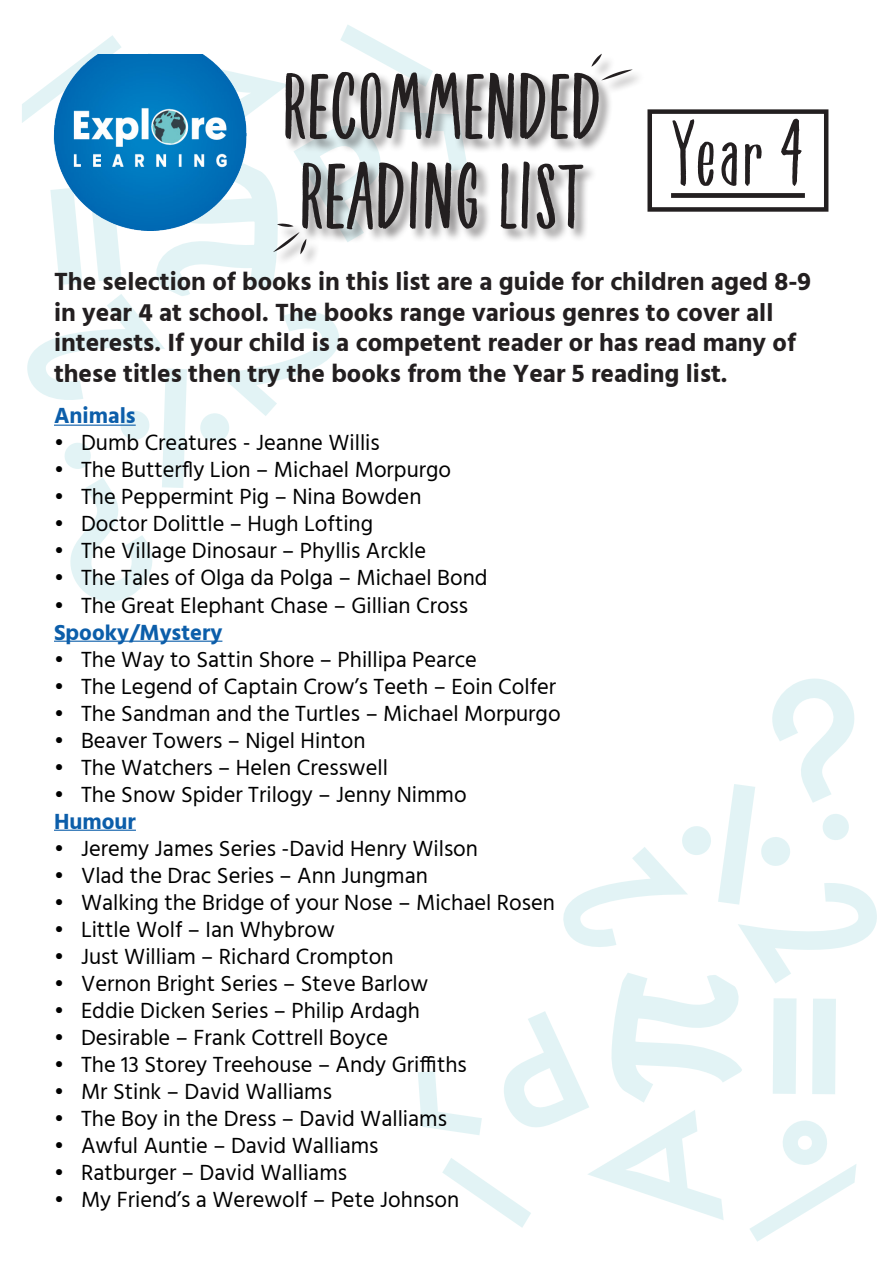
<style>
.page{position:relative;width:893px;height:1263px;background:#fff}
.page>*{position:absolute;margin:0;border:0;box-sizing:border-box;transform-origin:0 0}
.t1{font:97.2px/89.7px "Yard Sale";color:#231f20}
.t2{font:96px "Yard Sale";color:#231f20}
.t3{font:700 25.5px/30.6px "Hind";color:#231f20}
.t4{font:22.5px "Hind";color:#000}
.t5{font:700 22.5px "Hind";color:#0c5eaa}
</style>
<div class="page">
<svg style="left:418px;top:678px;width:459px;height:564px"></svg>
<div style="left:671px;top:193px;width:134px;height:5px;background:#231f20"></div>
<div style="left:647px;top:109px;width:181px;height:103px;border:4px solid #231f20"></div>
<hr style="left:54px;top:641px;width:168px;height:1px;background:#0c5eaa">
<hr style="left:54px;top:830px;width:82px;height:1px;background:#0c5eaa">
<div style="left:274px;top:54px;width:372px;height:214px;background:#231f20;opacity:.51"></div>
<svg style="left:591px;top:54px;width:42px;height:26px"></svg>
<svg style="left:22px;top:25px;width:446px;height:577px"></svg>
<img style="left:54px;top:54px;width:193px;height:177px">
<p class="t1" style="left:281px;top:65px;width:322px">RECOMMENDED<br>READING LIST</p>
<p class="t2" style="left:671px;top:102px;width:135px">Year 4</p>
<p class="t3" style="left:54px;top:266px;width:759px">The selection of books in this list are a guide for children aged 8-9 in year 4 at school. The books range various genres to cover all interests. If your child is a competent reader or has read many of these titles then try the books from the Year 5 reading list.</p>
<p class="t5" style="left:54px;top:402px;width:83px">Animals</p>
<p class="t4" style="left:54px;top:428px;width:327px">• Dumb Creatures - Jeanne Willis</p>
<p class="t4" style="left:54px;top:455px;width:399px">• The Butterfly Lion – Michael Morpurgo</p>
<p class="t4" style="left:54px;top:482px;width:369px">• The Peppermint Pig – Nina Bowden</p>
<p class="t4" style="left:54px;top:509px;width:321px">• Doctor Dolittle – Hugh Lofting</p>
<p class="t4" style="left:54px;top:536px;width:374px">• The Village Dinosaur – Phyllis Arckle</p>
<p class="t4" style="left:54px;top:563px;width:435px">• The Tales of Olga da Polga – Michael Bond</p>
<p class="t4" style="left:54px;top:590px;width:416px">• The Great Elephant Chase – Gillian Cross</p>
<p class="t5" style="left:54px;top:618px;width:170px">Spooky/Mystery</p>
<p class="t4" style="left:54px;top:644px;width:425px">• The Way to Sattin Shore – Phillipa Pearce</p>
<p class="t4" style="left:54px;top:671px;width:504px">• The Legend of Captain Crow’s Teeth – Eoin Colfer</p>
<p class="t4" style="left:54px;top:698px;width:508px">• The Sandman and the Turtles – Michael Morpurgo</p>
<p class="t4" style="left:54px;top:725px;width:313px">• Beaver Towers – Nigel Hinton</p>
<p class="t4" style="left:54px;top:752px;width:335px">• The Watchers – Helen Cresswell</p>
<p class="t4" style="left:54px;top:779px;width:414px">• The Snow Spider Trilogy – Jenny Nimmo</p>
<p class="t5" style="left:54px;top:807px;width:83px">Humour</p>
<p class="t4" style="left:54px;top:833px;width:426px">• Jeremy James Series -David Henry Wilson</p>
<p class="t4" style="left:54px;top:860px;width:375px">• Vlad the Drac Series – Ann Jungman</p>
<p class="t4" style="left:54px;top:887px;width:503px">• Walking the Bridge of your Nose – Michael Rosen</p>
<p class="t4" style="left:54px;top:914px;width:282px">• Little Wolf – Ian Whybrow</p>
<p class="t4" style="left:54px;top:941px;width:341px">• Just William – Richard Crompton</p>
<p class="t4" style="left:54px;top:968px;width:376px">• Vernon Bright Series – Steve Barlow</p>
<p class="t4" style="left:54px;top:995px;width:368px">• Eddie Dicken Series – Philip Ardagh</p>
<p class="t4" style="left:54px;top:1022px;width:336px">• Desirable – Frank Cottrell Boyce</p>
<p class="t4" style="left:54px;top:1049px;width:414px">• The 13 Storey Treehouse – Andy Griffiths</p>
<p class="t4" style="left:54px;top:1076px;width:279px">• Mr Stink – David Walliams</p>
<p class="t4" style="left:54px;top:1103px;width:394px">• The Boy in the Dress – David Walliams</p>
<p class="t4" style="left:54px;top:1130px;width:326px">• Awful Auntie – David Walliams</p>
<p class="t4" style="left:54px;top:1157px;width:295px">• Ratburger – David Walliams</p>
<p class="t4" style="left:54px;top:1184px;width:407px">• My Friend’s a Werewolf – Pete Johnson</p>
</div>
